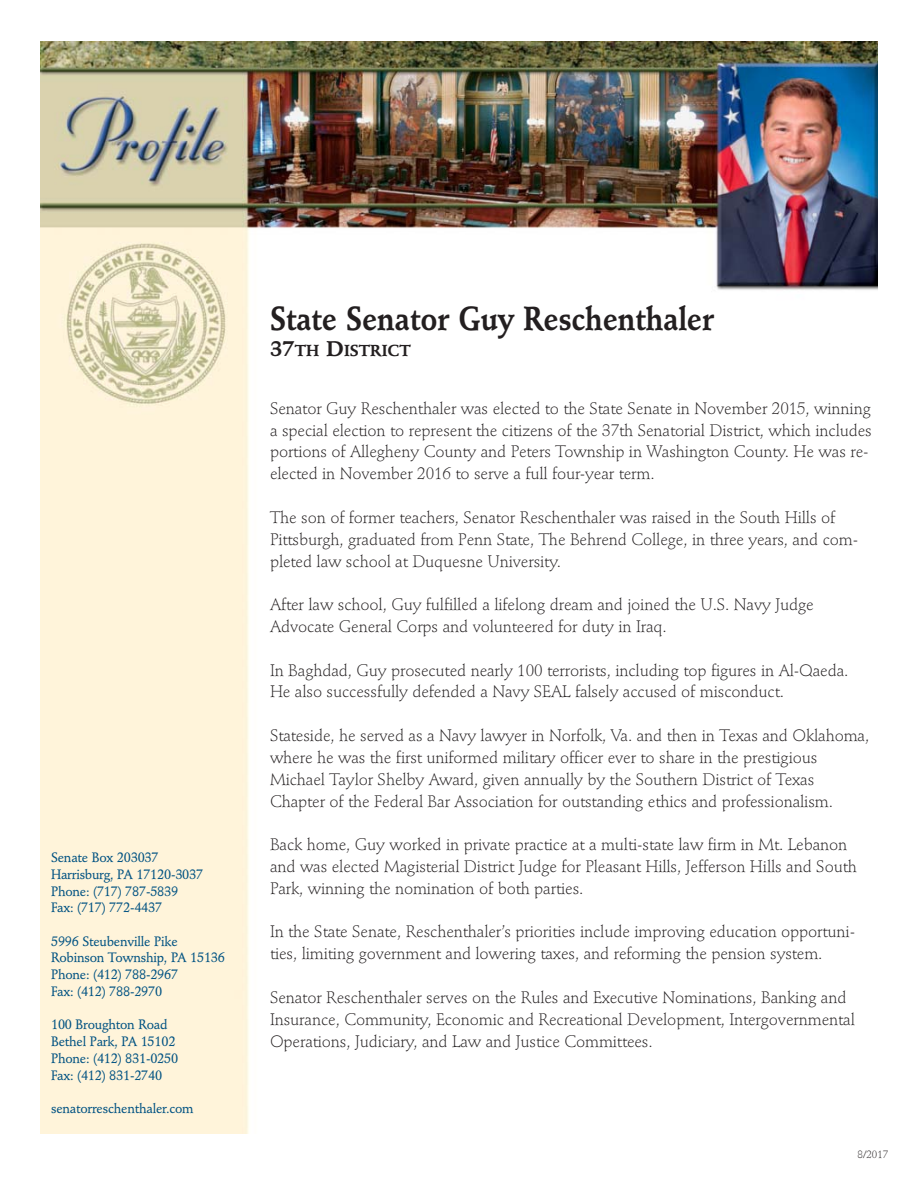
<style>
.page{position:relative;width:918px;height:1188px;background:#fff}
.page>*{position:absolute;margin:0;border:0;box-sizing:border-box;transform-origin:0 0}
.t1{font:700 33px "Stempel Schneidler";color:#231f20;scale:.85 1}
.t2{font:300 16.5px/21.9px "Stempel Schneidler";letter-spacing:-.01em;color:#231f20}
.t3{font:700 15.75px "Stempel Schneidler";color:#231f20}
.t4{font:500 13.5px/16.8px "Stempel Schneidler";letter-spacing:-.015em;color:#005282;scale:.95 1}
.t5{font:300 10.5px "Stempel Schneidler Std";color:#231f20}
.s1{font-size:21px}
</style>
<div class="page">
<img style="left:41px;top:41px;width:837px;height:1093px">
<p class="t4" style="left:51px;top:850px;width:162px">Senate Box 203037<br>Harrisburg, PA 17120-3037<br>Phone: (717) 787-5839<br>Fax: (717) 772-4437</p>
<p class="t4" style="left:51px;top:934px;width:185px">5996 Steubenville Pike<br>Robinson Township, PA 15136<br>Phone: (412) 788-2967<br>Fax: (412) 788-2970</p>
<p class="t4" style="left:51px;top:1018px;width:135px">100 Broughton Road<br>Bethel Park, PA 15102<br>Phone: (412) 831-0250<br>Fax: (412) 831-2740</p>
<p class="t4" style="left:51px;top:1101px;width:152px">senatorreschenthaler.com</p>
<h1 class="t1" style="left:270px;top:303px;width:524px">State Senator Guy Reschenthaler</h1>
<p class="t3" style="left:270px;top:342px;width:142px"><span class="s1">37</span>TH <span class="s1">D</span>ISTRICT</p>
<p class="t2" style="left:270px;top:399px;width:603px">Senator Guy Reschenthaler was elected to the State Senate in November 2015, winning a special election to represent the citizens of the 37th Senatorial District, which includes portions of Allegheny County and Peters Township in Washington County. He was re&shy;elected in November 2016 to serve a full four-year term.</p>
<p class="t2" style="left:270px;top:508px;width:590px">The son of former teachers, Senator Reschenthaler was raised in the South Hills of<br>Pittsburgh, graduated from Penn State, The Behrend College, in three years, and com&shy;pleted law school at Duquesne University.</p>
<p class="t2" style="left:270px;top:595px;width:545px">After law school, Guy fulfilled a lifelong dream and joined the U.S. Navy Judge<br>Advocate General Corps and volunteered for duty in Iraq.</p>
<p class="t2" style="left:270px;top:661px;width:580px">In Baghdad, Guy prosecuted nearly 100 terrorists, including top figures in Al-Qaeda.<br>He also successfully defended a Navy SEAL falsely accused of misconduct.</p>
<p class="t2" style="left:270px;top:726px;width:601px">Stateside, he served as a Navy lawyer in Norfolk, Va. and then in Texas and Oklahoma, where he was the first uniformed military officer ever to share in the prestigious Michael Taylor Shelby Award, given annually by the Southern District of Texas Chapter of the Federal Bar Association for outstanding ethics and professionalism.</p>
<p class="t2" style="left:270px;top:835px;width:588px">Back home, Guy worked in private practice at a multi-state law firm in Mt. Lebanon and was elected Magisterial District Judge for Pleasant Hills, Jefferson Hills and South<br>Park, winning the nomination of both parties.</p>
<p class="t2" style="left:270px;top:922px;width:587px">In the State Senate, Reschenthaler’s priorities include improving education opportuni&shy;ties, limiting government and lowering taxes, and reforming the pension system.</p>
<p class="t2" style="left:270px;top:988px;width:586px">Senator Reschenthaler serves on the Rules and Executive Nominations, Banking and<br>Insurance, Community, Economic and Recreational Development, Intergovernmental<br>Operations, Judiciary, and Law and Justice Committees.</p>
<p class="t5" style="left:858px;top:1148px;width:32px">8/2017</p>
</div>
